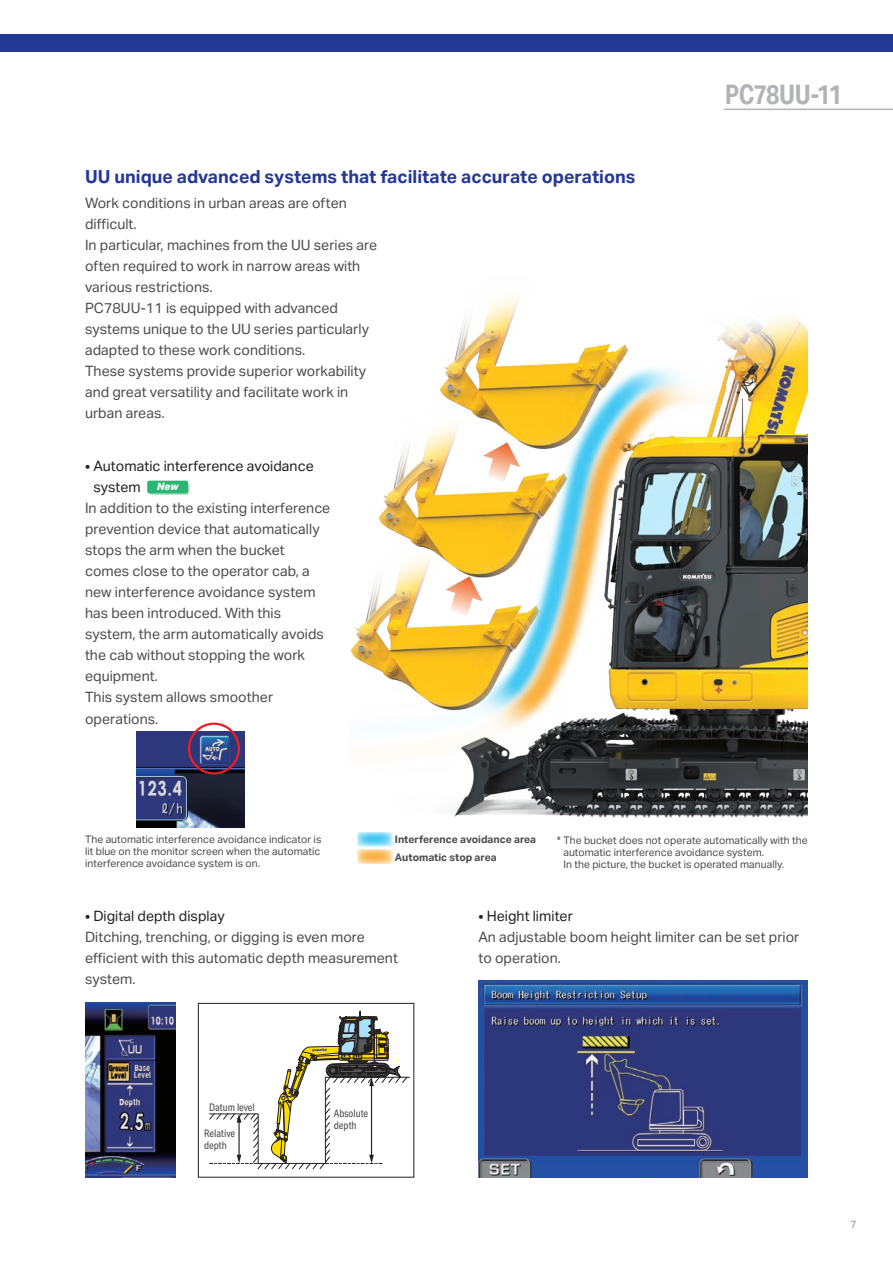
<style>
.page{position:relative;width:893px;height:1263px;background:#fff}
.page>*{position:absolute;margin:0;border:0;box-sizing:border-box;transform-origin:0 0}
.t1{font:700 27px "Aktiv Grotesk Cd";letter-spacing:-.02em;color:#b2b3b7}
.t2{font:700 18px "Aktiv Grotesk";color:#263895}
.t3{font:14.25px/21px "Aktiv Grotesk";color:#4b4c4d}
.t4{font:14.25px/21px "Aktiv Grotesk";color:#231f20}
.t5{font:10.5px/12px "Aktiv Grotesk";color:#4b4c4d}
.t6{font:700 10.5px/18px "Aktiv Grotesk";color:#4b4c4d}
.t7{font:10.5px/12px "Aktiv Grotesk Cd";color:#4b4c4d}
.t8{font:10.5px "Aktiv Grotesk";color:#939598}
.t9{font:italic 800 10.2px "Aktiv Grotesk";color:#fff}
.t10{font:7.35px "Koz Go Pro";color:#231f20}
</style>
<div class="page">
<img style="left:350px;top:294px;width:458px;height:524px">
<svg style="left:357px;top:832px;width:36px;height:14px"></svg>
<svg style="left:357px;top:849px;width:36px;height:15px"></svg>
<div style="left:0;top:34px;width:893px;height:17px;background:#263895"></div>
<hr style="left:724px;top:109px;width:169px;height:1px;background:#b2b3b7">
<img style="left:85px;top:1002px;width:91px;height:176px">
<svg style="left:209px;top:1010px;width:201px;height:159px"></svg>
<div style="left:198px;top:1003px;width:216px;height:174px;border:1px solid #231f20"></div>
<div style="left:204px;top:1127px;width:34px;height:25px;background:#fff"></div>
<div style="left:209px;top:1100px;width:46px;height:12px;background:#fff"></div>
<div style="left:334px;top:1107px;width:35px;height:28px;background:#fff"></div>
<img style="left:478px;top:980px;width:330px;height:198px">
<svg style="left:149px;top:482px;width:41px;height:13px"></svg>
<div style="left:147px;top:481px;width:41px;height:12px;background:#2bb572;border-radius:2px"></div>
<img style="left:137px;top:731px;width:107px;height:97px">
<div style="left:188px;top:722px;width:52px;height:52px;border:2px solid #ee1d23;border-radius:50%"></div>
<p class="t2" style="left:85px;top:166px;width:552px">UU unique advanced systems that facilitate accurate operations</p>
<p class="t3" style="left:85px;top:193px;width:294px">Work conditions in urban areas are often difficult.<br>In particular, machines from the UU series are often required to work in narrow areas with various restrictions.<br>PC78UU-11 is equipped with advanced systems unique to the UU series particularly adapted to these work conditions.<br>These systems provide superior workability and great versatility and facilitate work in urban areas.</p>
<p class="t4" style="left:93px;top:456px;width:222px;text-indent:-8px">• Automatic interference avoidance system</p>
<p class="t3" style="left:85px;top:498px;width:247px">In addition to the existing interference prevention device that automatically stops the arm when the bucket comes close to the operator cab, a new interference avoidance system has been introduced. With this system, the arm automatically avoids the cab without stopping the work equipment.<br>This system allows smoother operations.</p>
<p class="t9" style="left:157px;top:480px;width:23px">New</p>
<h1 class="t1" style="left:725px;top:79px;width:118px">PC78UU-11</h1>
<p class="t5" style="left:85px;top:834px;width:238px;text-align:justify">The automatic interference avoidance indicator is lit blue on the monitor screen when the automatic interference avoidance system is on.</p>
<p class="t6" style="left:395px;top:830px;width:143px">Interference avoidance area<br>Automatic stop area</p>
<p class="t5" style="left:563px;top:834px;width:246px;text-indent:-6px">* The bucket does not operate automatically with the automatic interference avoidance system.<br>In the picture, the bucket is operated manually.</p>
<p class="t4" style="left:85px;top:905px;width:141px">• Digital depth display</p>
<p class="t3" style="left:85px;top:926px;width:314px">Ditching, trenching, or digging is even more efficient with this automatic depth measurement system.</p>
<p class="t4" style="left:478px;top:905px;width:96px">• Height limiter</p>
<p class="t3" style="left:478px;top:926px;width:323px">An adjustable boom height limiter can be set prior to operation.</p>
<p class="t7" style="left:209px;top:1101px;width:47px">Datum level</p>
<p class="t10" style="left:212px;top:1103px;width:16px">基準</p>
<p class="t7" style="left:204px;top:1128px;width:33px">Relative depth</p>
<p class="t10" style="left:205px;top:1135px;width:30px">相対深さ</p>
<p class="t7" style="left:334px;top:1108px;width:36px">Absolute depth</p>
<p class="t10" style="left:339px;top:1113px;width:30px">絶対深さ</p>
<p class="t8" style="left:850px;top:1218px;width:8px">7</p>
</div>
